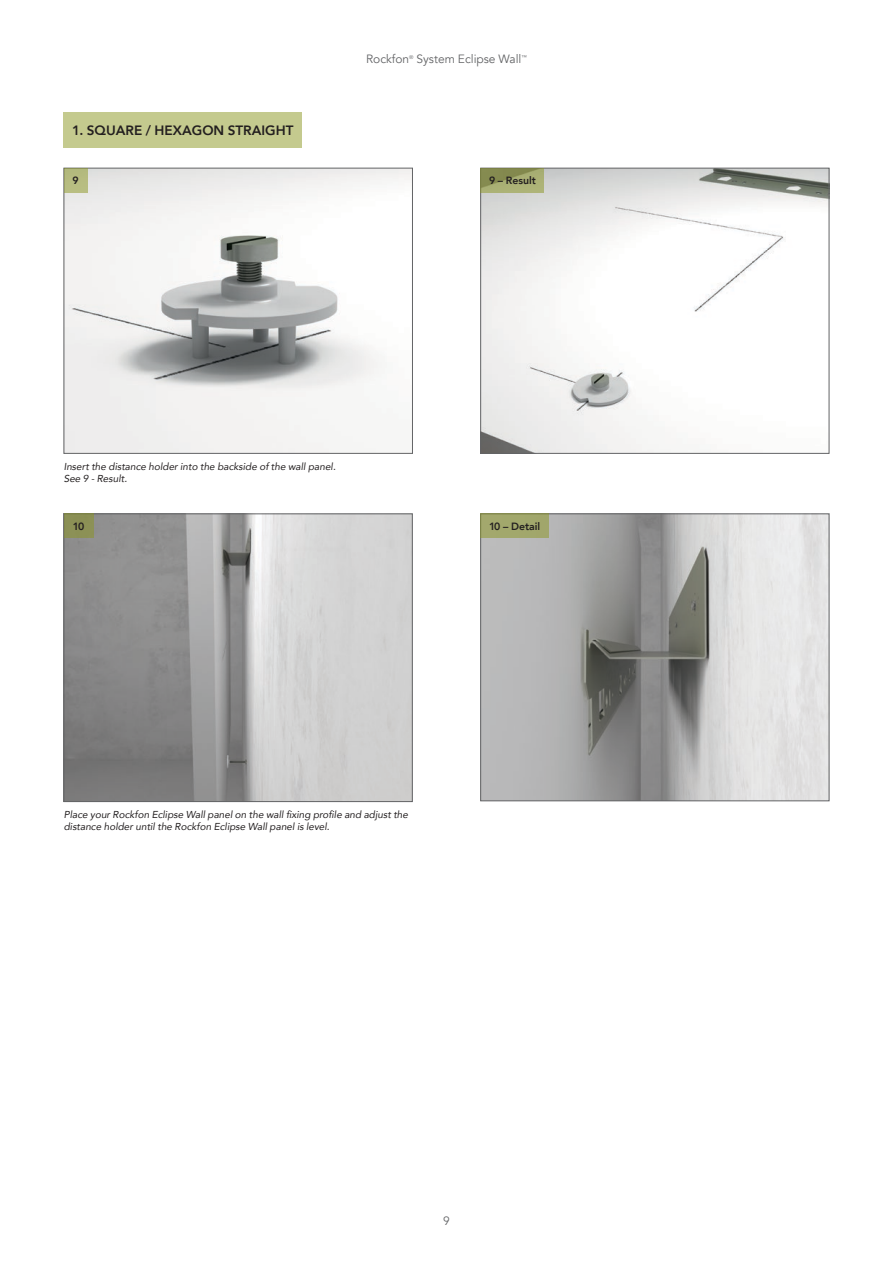
<style>
.page{position:relative;width:893px;height:1263px;background:#fff}
.page>*{position:absolute;margin:0;border:0;box-sizing:border-box;transform-origin:0 0}
.t1{font:800 13.5px "Avenir";color:#231f20}
.t2{font:12px "Avenir";color:#636466}
.t3{font:800 10.5px "Avenir";color:#231f20}
.t4{font:italic 10.05px/11.2px "Avenir";color:#231f20}
.t5{font:5.4px "Avenir";color:#636466}
</style>
<div class="page">
<img style="left:66px;top:170px;width:345px;height:281px">
<div style="left:64px;top:168px;width:349px;height:285px;border:1px solid #636466"></div>
<img style="left:482px;top:170px;width:345px;height:281px">
<div style="left:480px;top:168px;width:349px;height:285px;border:1px solid #636466"></div>
<img style="left:482px;top:516px;width:345px;height:283px">
<div style="left:480px;top:514px;width:349px;height:287px;border:1px solid #636466"></div>
<img style="left:66px;top:516px;width:344px;height:284px">
<div style="left:64px;top:514px;width:348px;height:288px;border:1px solid #636466"></div>
<div style="left:64px;top:514px;width:29px;height:24px;background:#8b9055"></div>
<div style="left:64px;top:168px;width:23px;height:24px;background:#b6bb80"></div>
<svg style="left:480px;top:168px;width:64px;height:24px;background:#999f64"></svg>
<div style="left:481px;top:514px;width:68px;height:24px;background:#a2a86c"></div>
<div style="left:64px;top:113px;width:238px;height:35px;background:#c4ca8e"></div>
<h1 class="t1" style="left:72px;top:120px;width:223px">1. SQUARE / HEXAGON STRAIGHT</h1>
<p class="t3" style="left:73px;top:172px;width:8px">9</p>
<p class="t2" style="left:366px;top:52px;width:45px">Rockfon</p>
<p class="t5" style="left:409px;top:54px;width:6px">®</p>
<p class="t2" style="left:416px;top:52px;width:106px">System Eclipse Wall</p>
<p class="t5" style="left:521px;top:54px;width:7px">™</p>
<p class="t3" style="left:489px;top:172px;width:48px">9 – Result</p>
<p class="t4" style="left:64px;top:461px;width:273px">Insert the distance holder into the backside of the wall panel.<br>See 9 - Result.</p>
<p class="t3" style="left:73px;top:518px;width:13px">10</p>
<p class="t3" style="left:489px;top:518px;width:53px">10 – Detail</p>
<p class="t4" style="left:64px;top:809px;width:346px">Place your Rockfon Eclipse Wall panel on the wall fixing profile and adjust the distance holder until the Rockfon Eclipse Wall panel is level.</p>
<p class="t2" style="left:443px;top:1213px;width:8px">9</p>
</div>
